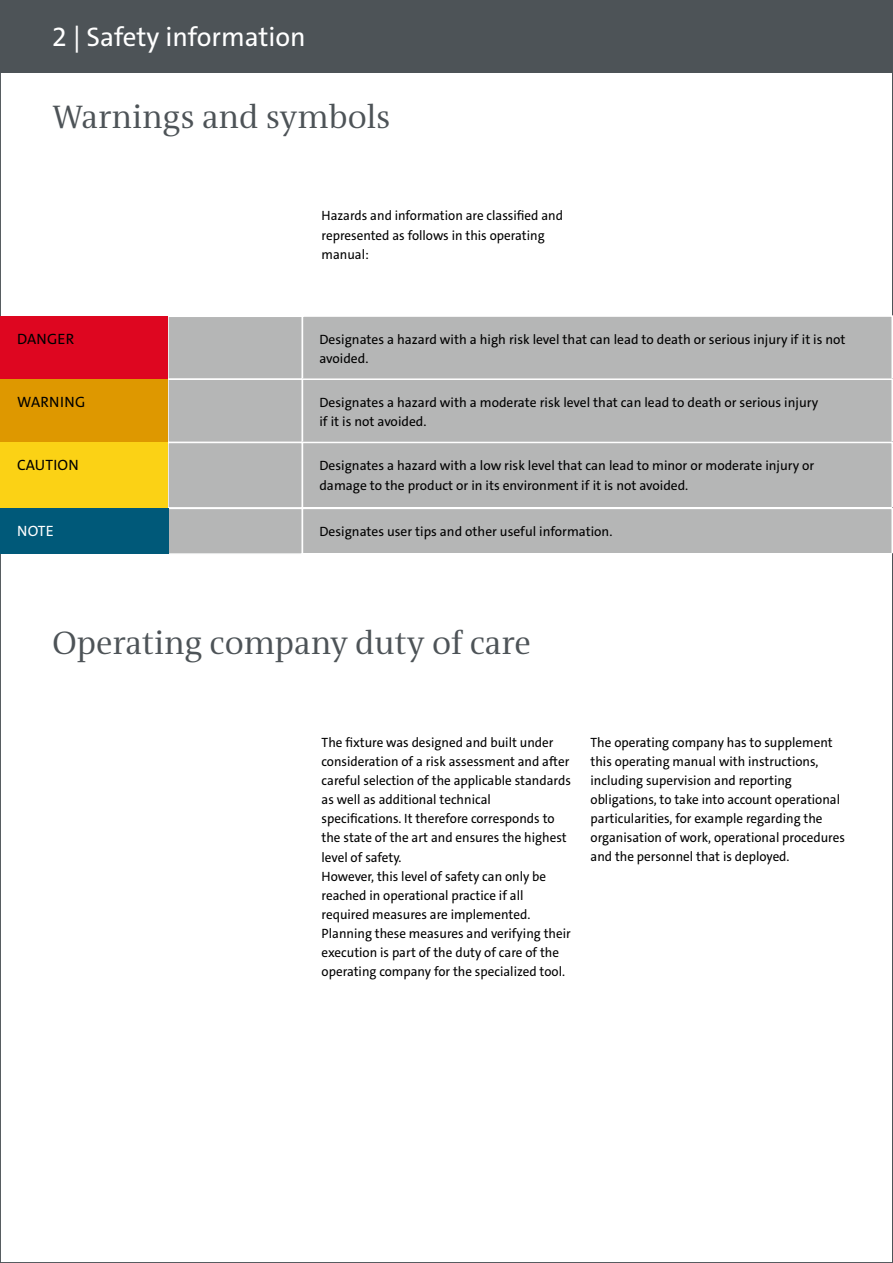
<style>
.page{position:relative;width:893px;height:1263px;background:#fff}
.page>*{position:absolute;margin:0;border:0;box-sizing:border-box;transform-origin:0 0}
.t1{font:33px "VWAG The Antiqua";color:#4d5357}
.t2{font:27px "VWAG The Sans";color:#fff}
.t3{font:15px "VWAG The Sans";letter-spacing:.02em;color:#000}
.t4{font:15px "VWAG The Sans";color:#fff}
.t5{font:13.5px/19.2px "VWAG The Sans";color:#000}
</style>
<div class="page">
<svg style="left:892px;top:72px;width:1px;height:1191px"></svg>
<div style="left:0;top:0;width:893px;height:72px;background:#4d5357"></div>
<div style="left:167px;top:315px;width:136px;height:65px;background:#b5b6b6;border:2px solid #fff"></div>
<div style="left:167px;top:378px;width:136px;height:65px;background:#b5b6b6;border:2px solid #fff"></div>
<div style="left:167px;top:508px;width:136px;height:47px;background:#b5b6b6;border:2px solid #fff"></div>
<div style="left:168px;top:442px;width:134px;height:66px;background:#b5b6b6"></div>
<div style="left:167px;top:442px;width:136px;height:67px;border:2px solid #fff"></div>
<div style="left:302px;top:316px;width:590px;height:63px;background:#b5b6b6"></div>
<div style="left:302px;top:315px;width:591px;height:64px;border:2px solid #fff"></div>
<div style="left:302px;top:379px;width:590px;height:63px;background:#b5b6b6"></div>
<div style="left:302px;top:378px;width:591px;height:64px;border:2px solid #fff"></div>
<div style="left:302px;top:442px;width:590px;height:65px;background:#b5b6b6"></div>
<div style="left:302px;top:442px;width:591px;height:66px;border:2px solid #fff"></div>
<div style="left:302px;top:508px;width:590px;height:45px;background:#b5b6b6"></div>
<div style="left:302px;top:508px;width:591px;height:46px;border:2px solid #fff"></div>
<div style="left:0;top:316px;width:168px;height:63px;background:#de0620"></div>
<div style="left:0;top:379px;width:168px;height:62px;background:#de9800"></div>
<div style="left:0;top:508px;width:168px;height:46px;background:#005979"></div>
<div style="left:0;top:442px;width:168px;height:66px;background:#fbd215"></div>
<h2 class="t2" style="left:52px;top:20px;width:255px">2 | Safety information</h2>
<h1 class="t1" style="left:53px;top:95px;width:340px">Warnings and symbols</h1>
<p class="t3" style="left:17px;top:329px;width:59px">DANGER</p>
<p class="t3" style="left:17px;top:393px;width:70px">WARNING</p>
<p class="t3" style="left:17px;top:456px;width:63px">CAUTION</p>
<p class="t4" style="left:17px;top:522px;width:38px">NOTE</p>
<p class="t5" style="left:322px;top:206px;width:243px">Hazards and information are classified and represented as follows in this operating manual:</p>
<p class="t5" style="left:319px;top:330px;width:528px">Designates a hazard with a high risk level that can lead to death or serious injury if it is not avoided.</p>
<p class="t5" style="left:319px;top:392px;width:500px">Designates a hazard with a moderate risk level that can lead to death or serious injury if it is not avoided.</p>
<p class="t5" style="left:319px;top:456px;width:496px">Designates a hazard with a low risk level that can lead to minor or moderate injury or damage to the product or in its environment if it is not avoided.</p>
<p class="t5" style="left:319px;top:522px;width:295px">Designates user tips and other useful information.</p>
<h1 class="t1" style="left:53px;top:621px;width:480px">Operating company duty of care</h1>
<p class="t5" style="left:322px;top:733px;width:251px">The fixture was designed and built under consideration of a risk assessment and after careful selection of the applicable standards as well as additional technical specifications. It therefore corresponds to the state of the art and ensures the highest level of safety.<br>However, this level of safety can only be reached in operational practice if all required measures are implemented.<br>Planning these measures and verifying their execution is part of the duty of care of the operating company for the specialized tool.</p>
<p class="t5" style="left:590px;top:733px;width:256px">The operating company has to supplement this operating manual with instructions, including supervision and reporting obligations, to take into account operational particularities, for example regarding the organisation of work, operational procedures and the personnel that is deployed.</p>
</div>
